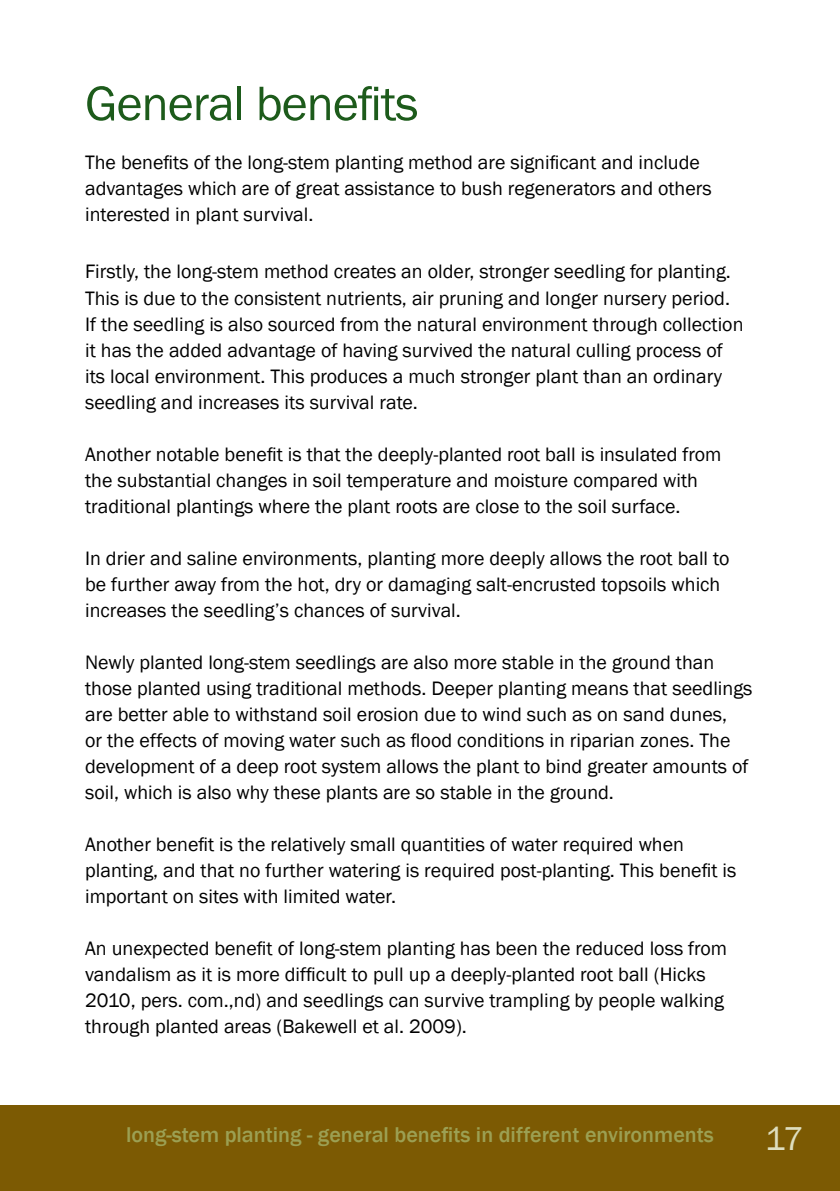
<style>
.page{position:relative;width:840px;height:1191px;background:#fff}
.page>*{position:absolute;margin:0;border:0;box-sizing:border-box;transform-origin:0 0}
.t1{font:50px "Franklin Gothic";letter-spacing:-.02em;color:#1d5b1b}
.t2{font:34px "Franklin Gothic";color:#dedebf;scale:1.04 1}
.t3{font:500 22px "Franklin Gothic";color:#9ca053}
.t4{font:20px/26px "Franklin Gothic";color:#000}
</style>
<div class="page">
<div style="left:0;top:1106px;width:839px;height:85px;background:#7c5a03"></div>
<h1 class="t1" style="left:85px;top:72px;width:335px">General benefits</h1>
<p class="t4" style="left:85px;top:149px;width:627px">The benefits of the long-stem planting method are significant and include advantages which are of great assistance to bush regenerators and others interested in plant survival.</p>
<p class="t4" style="left:85px;top:259px;width:659px">Firstly, the long-stem method creates an older, stronger seedling for planting.<br>This is due to the consistent nutrients, air pruning and longer nursery period.<br>If the seedling is also sourced from the natural environment through collection it has the added advantage of having survived the natural culling process of its local environment. This produces a much stronger plant than an ordinary seedling and increases its survival rate.</p>
<p class="t4" style="left:85px;top:441px;width:637px">Another notable benefit is that the deeply-planted root ball is insulated from the substantial changes in soil temperature and moisture compared with traditional plantings where the plant roots are close to the soil surface.</p>
<p class="t4" style="left:85px;top:545px;width:645px">In drier and saline environments, planting more deeply allows the root ball to be further away from the hot, dry or damaging salt-encrusted topsoils which increases the seedling’s chances of survival.</p>
<p class="t4" style="left:85px;top:649px;width:668px">Newly planted long-stem seedlings are also more stable in the ground than those planted using traditional methods. Deeper planting means that seedlings are better able to withstand soil erosion due to wind such as on sand dunes,<br>or the effects of moving water such as flood conditions in riparian zones. The development of a deep root system allows the plant to bind greater amounts of soil, which is also why these plants are so stable in the ground.</p>
<p class="t4" style="left:85px;top:831px;width:652px">Another benefit is the relatively small quantities of water required when planting, and that no further watering is required post-planting. This benefit is important on sites with limited water.</p>
<p class="t4" style="left:85px;top:935px;width:643px">An unexpected benefit of long-stem planting has been the reduced loss from vandalism as it is more difficult to pull up a deeply-planted root ball (Hicks 2010, pers. com.,nd) and seedlings can survive trampling by people walking through planted areas (Bakewell et al. 2009).</p>
<p class="t3" style="left:126px;top:1120px;width:589px">long-stem planting - general benefits in different environments</p>
<h2 class="t2" style="left:764px;top:1117px;width:39px">17</h2>
</div>
